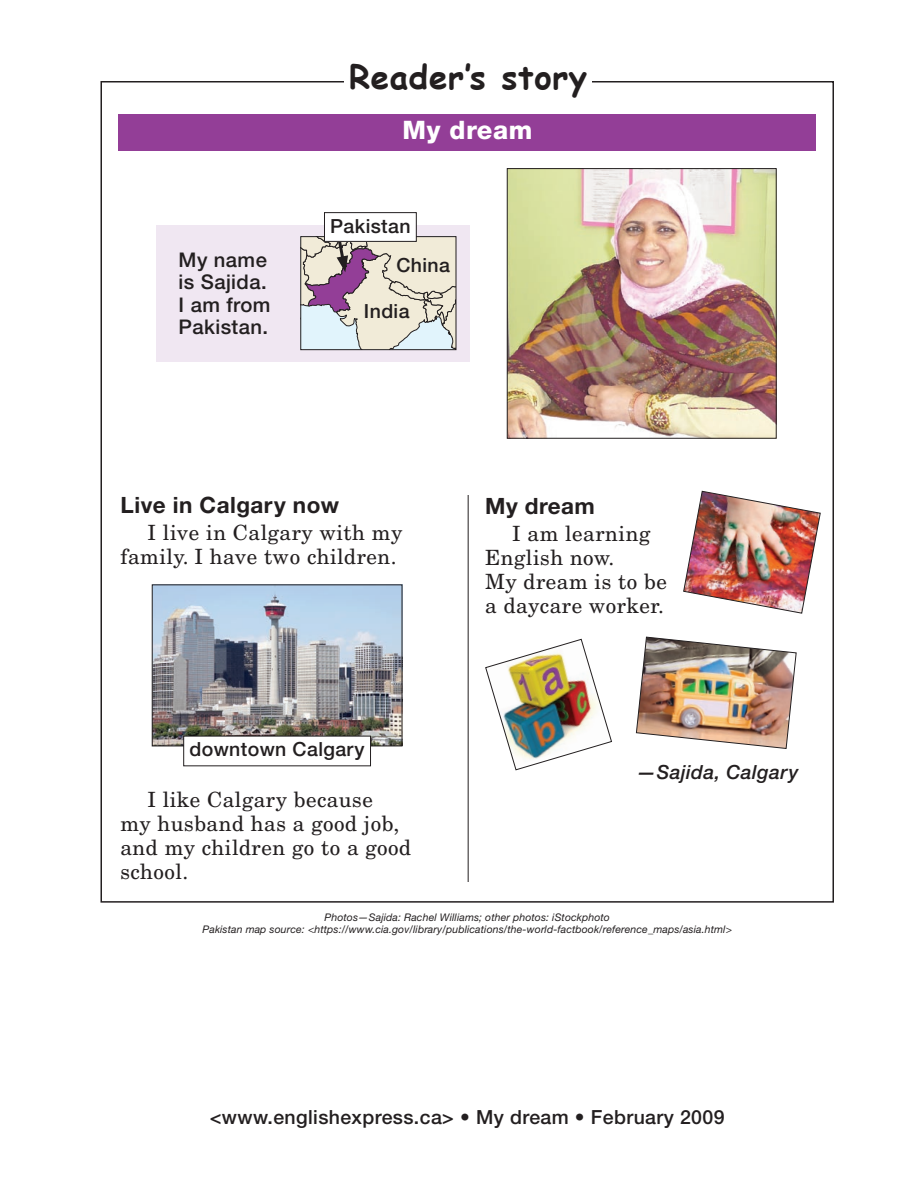
<style>
.page{position:relative;width:918px;height:1188px;background:#fff}
.page>*{position:absolute;margin:0;border:0;box-sizing:border-box;transform-origin:0 0}
.head-ReadSto{font:700 33px "Comic Sans MS";letter-spacing:.02em;color:#231f20}
.head-17_pt{font:800 25.5px "Helvetica Neue";letter-spacing:.02em;color:#fff}
.subhead-black{font:700 22.5px "Helvetica Neue";letter-spacing:.02em;color:#231f20}
.body{font:21px/24px "New Century Schlbk";letter-spacing:.025em;color:#231f20}
.t1{font:500 20.25px/22.5px "Helvetica Neue";letter-spacing:.02em;color:#231f20}
.credit_web{font:500 19.5px "Helvetica Neue";letter-spacing:.02em;color:#231f20}
.vocab13-box_centred{font:500 19.5px "Helvetica Neue";letter-spacing:.02em;color:#231f20}
.name-ReadSto{font:italic 500 19.5px "Helvetica Neue";letter-spacing:.02em;color:#231f20}
.adapted_from{font:italic 10.5px/12px "Helvetica Neue";letter-spacing:.01em;color:#231f20;text-align:center}
</style>
<div class="page">
<div style="left:118px;top:114px;width:698px;height:36px;background:#933e97"></div>
<img style="left:509px;top:170px;width:266px;height:267px">
<div style="left:507px;top:168px;width:270px;height:271px;border:1px solid #231f20"></div>
<img style="left:154px;top:586px;width:246px;height:158px">
<div style="left:152px;top:584px;width:250px;height:162px;border:1px solid #231f20"></div>
<div style="left:184px;top:736px;width:187px;height:30px;background:#fff"></div>
<div style="left:157px;top:225px;width:313px;height:136px;background:#f0e7f2"></div>
<svg style="left:301px;top:236px;width:155px;height:114px"></svg>
<div style="left:324px;top:213px;width:92px;height:28px;background:#fff"></div>
<div style="left:324px;top:212px;width:93px;height:30px;border:1px solid #231f20"></div>
<img style="left:485px;top:638px;width:127px;height:133px">
<img style="left:636px;top:636px;width:161px;height:113px">
<img style="left:683px;top:490px;width:138px;height:124px">
<hr style="left:468px;top:495px;width:1px;height:387px;background:#231f20">
<p class="head-ReadSto" style="left:349px;top:53px;width:240px">Reader’s story</p>
<p class="head-17_pt" style="left:403px;top:115px;width:131px">My dream</p>
<p class="vocab13-box_centred" style="left:330px;top:214px;width:82px">Pakistan</p>
<p class="t1" style="left:179px;top:248px;width:93px">My name is Sajida.<br>I am from<br>Pakistan.</p>
<p class="vocab13-box_centred" style="left:396px;top:254px;width:55px">China</p>
<p class="vocab13-box_centred" style="left:364px;top:300px;width:47px">India</p>
<p class="subhead-black" style="left:121px;top:491px;width:220px">Live in Calgary now</p>
<p class="body" style="left:121px;top:520px;width:283px;text-align:right">I live in Calgary with my family. I have two children.</p>
<p class="vocab13-box_centred" style="left:189px;top:738px;width:177px">downtown Calgary</p>
<p class="body" style="left:120px;top:788px;width:292px;text-indent:27px">I like Calgary because<br>my husband has a good job, and my children go to a good school.</p>
<p class="subhead-black" style="left:485px;top:492px;width:111px">My dream</p>
<p class="body" style="left:485px;top:521px;width:183px;text-indent:27px">I am learning<br>English now.<br>My dream is to be a daycare worker.</p>
<p class="name-ReadSto" style="left:637px;top:761px;width:163px">—Sajida, Calgary</p>
<p class="adapted_from" style="left:203px;top:911px;width:531px">Photos—Sajida: Rachel Williams; other photos: iStockphoto<br>Pakistan map source: &lt;https://www.cia.gov/library/publications/the-world-factbook/reference_maps/asia.html&gt;</p>
<p class="credit_web" style="left:210px;top:1106px;width:516px">&lt;www.englishexpress.ca&gt; • My dream • February 2009</p>
</div>
